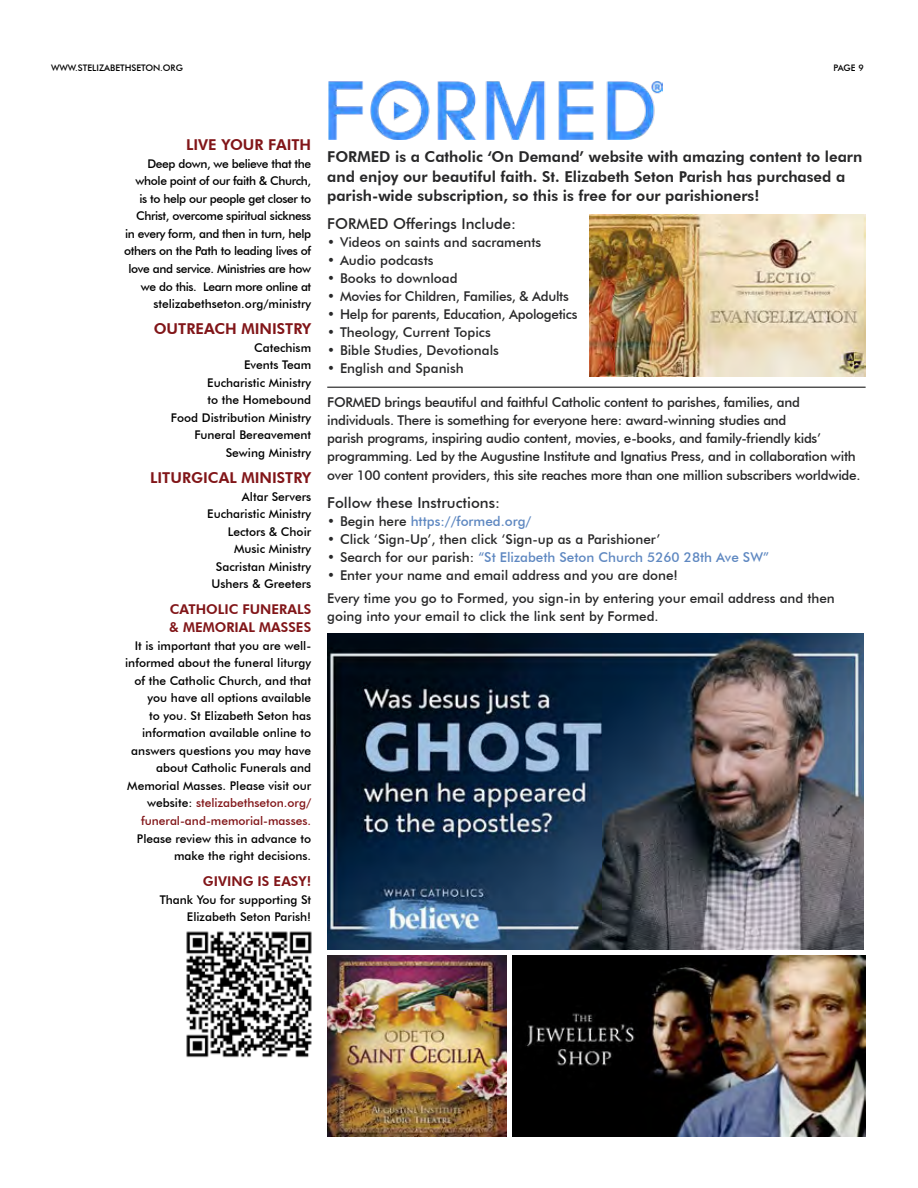
<style>
.page{position:relative;width:918px;height:1188px;background:#fff}
.page>*{position:absolute;margin:0;border:0;box-sizing:border-box;transform-origin:0 0}
.t1{font:800 15px/19.5px "Futura BT";color:#282829}
.t2{font:500 15px "Futura BT";color:#282829}
.t3{font:800 15px "Futura BT";color:#811518}
.t4{font:500 13.5px/18px "Futura BT";letter-spacing:-.02em;color:#282829}
.t5{font:500 13.5px/22.2px "Futura BT";color:#282829}
.t6{font:500 13.5px "Futura BT";color:#5f88c1}
.t7{font:800 13.5px/17.5px "Futura BT";color:#811518}
.t8{font:500 12px/17.5px "Futura BT";color:#000;text-align:right}
.t9{font:500 12px/17.5px "Futura BT";letter-spacing:-.03em;color:#000;text-align:right}
.t10{font:500 9px "Futura BT";color:#000}
.s1{color:#811518}
.s2{color:#282829}
</style>
<div class="page">
<img style="left:186px;top:931px;width:126px;height:127px">
<img style="left:589px;top:215px;width:276px;height:162px">
<img style="left:327px;top:634px;width:537px;height:316px">
<img style="left:327px;top:956px;width:179px;height:181px">
<img style="left:513px;top:956px;width:353px;height:181px">
<hr style="left:327px;top:387px;width:539px;height:1px;background:#000">
<img style="left:328px;top:81px;width:334px;height:58px">
<p class="t10" style="left:51px;top:62px;width:133px">WWW.STELIZABETHSETON.ORG</p>
<p class="t10" style="left:834px;top:62px;width:32px">PAGE 9</p>
<p class="t3" style="left:186px;top:136px;width:127px">LIVE YOUR FAITH</p>
<p class="t9" style="left:124px;top:155px;width:189px">Deep down, we believe that the whole point of our faith &amp; Church,<br>is to help our people get closer to Christ, overcome spiritual sickness in every form, and then in turn, help others on the Path to leading lives of love and service. Ministries are how we do this. Learn more online at stelizabethseton.org/ministry</p>
<p class="t3" style="left:154px;top:320px;width:159px">OUTREACH MINISTRY</p>
<p class="t8" style="left:171px;top:339px;width:142px">Catechism<br>Events Team<br>Eucharistic Ministry<br>to the Homebound<br>Food Distribution Ministry<br>Funeral Bereavement<br>Sewing Ministry</p>
<p class="t3" style="left:150px;top:469px;width:163px">LITURGICAL MINISTRY</p>
<p class="t8" style="left:207px;top:487px;width:105px">Altar Servers<br>Eucharistic Ministry<br>Lectors &amp; Choir<br>Music Ministry<br>Sacristan Ministry<br>Ushers &amp; Greeters</p>
<p class="t7" style="left:169px;top:601px;width:144px">CATHOLIC FUNERALS &amp; MEMORIAL MASSES</p>
<p class="t8" style="left:125px;top:636px;width:188px">It is important that you are well&shy;informed about the funeral liturgy of the Catholic Church, and that you have all options available<br>to you. St Elizabeth Seton has information available online to answers questions you may have about Catholic Funerals and<br>Memorial Masses. Please visit our website: <span class="s1">stelizabethseton.org/ funeral-and-memorial-masses.</span></p>
<p class="t8" style="left:137px;top:829px;width:176px">Please review this in advance to make the right decisions.</p>
<p class="t7" style="left:203px;top:873px;width:110px">GIVING IS EASY!</p>
<p class="t8" style="left:160px;top:891px;width:153px">Thank You for supporting St<br>Elizabeth Seton Parish!</p>
<p class="t1" style="left:327px;top:147px;width:537px">FORMED is a Catholic ‘On Demand’ website with amazing content to learn and enjoy our beautiful faith. St. Elizabeth Seton Parish has purchased a parish-wide subscription, so this is free for our parishioners!</p>
<p class="t2" style="left:327px;top:215px;width:190px">FORMED Offerings Include:</p>
<p class="t5" style="left:327px;top:231px;width:216px">• Videos on saints and sacraments</p>
<p class="t5" style="left:327px;top:249px;width:108px">• Audio podcasts</p>
<p class="t5" style="left:327px;top:267px;width:132px">• Books to download</p>
<p class="t4" style="left:327px;top:288px;width:243px">• Movies for Children, Families, &amp; Adults</p>
<p class="t4" style="left:327px;top:306px;width:252px">• Help for parents, Education, Apologetics</p>
<p class="t5" style="left:327px;top:321px;width:165px">• Theology, Current Topics</p>
<p class="t5" style="left:327px;top:339px;width:173px">• Bible Studies, Devotionals</p>
<p class="t5" style="left:327px;top:357px;width:138px">• English and Spanish</p>
<p class="t4" style="left:327px;top:393px;width:530px">FORMED brings beautiful and faithful Catholic content to parishes, families, and individuals. There is something for everyone here: award-winning studies and<br>parish programs, inspiring audio content, movies, e-books, and family-friendly kids’ programming. Led by the Augustine Institute and Ignatius Press, and in collaboration with</p>
<p class="t4" style="left:327px;top:467px;width:535px">over 100 content providers, this site reaches more than one million subscribers worldwide.</p>
<p class="t2" style="left:327px;top:494px;width:174px">Follow these Instructions:</p>
<p class="t6" style="left:327px;top:513px;width:206px"><span class="s2">• Begin here</span> https://formed.org/</p>
<p class="t5" style="left:327px;top:528px;width:335px">• Click ‘Sign-Up’, then click ‘Sign-up as a Parishioner’</p>
<p class="t6" style="left:327px;top:549px;width:443px"><span class="s2">• Search for our parish:</span> “St Elizabeth Seton Church 5260 28th Ave SW”</p>
<p class="t5" style="left:327px;top:564px;width:509px">• Enter your name and email address and you are done!<br>Every time you go to Formed, you sign-in by entering your email address and then</p>
<p class="t5" style="left:327px;top:605px;width:333px">going into your email to click the link sent by Formed.</p>
</div>
